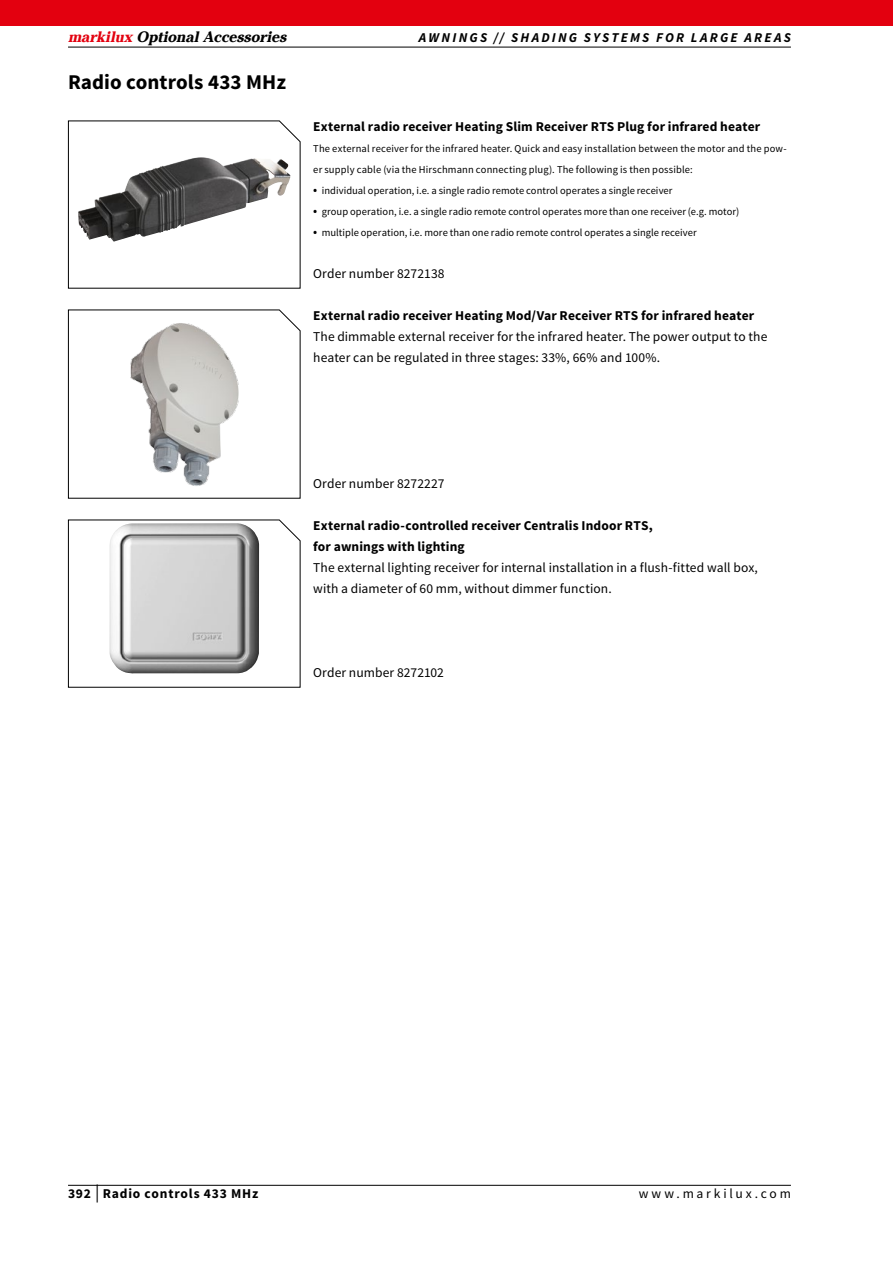
<style>
.page{position:relative;width:893px;height:1263px;background:#fff}
.page>*{position:absolute;margin:0;border:0;box-sizing:border-box;transform-origin:0 0}
.t1{font:700 21px "Source Sans Pro";letter-spacing:.005em;color:#000}
.t2{font:15px "markilux Header";letter-spacing:.005em;color:#000}
.t3{font:13.5px/21px "Source Sans Pro";letter-spacing:.005em;color:#000}
.t4{font:700 13.5px/21px "Source Sans Pro";letter-spacing:.01em;color:#000}
.t5{font:italic 700 13.5px "Source Sans Pro";letter-spacing:.165em;color:#000}
.t6{font:700 13.5px "Source Sans Pro";letter-spacing:.06em;color:#000}
.t7{font:13.5px "Source Sans Pro";letter-spacing:.21em;color:#000}
.t8{font:10.5px/21px "Source Sans Pro";letter-spacing:.01em;color:#000}
.s1{color:#e3000f}
.s2{font-size:13.5px}
.s3{font-weight:400;font-size:18px}
</style>
<div class="page">
<div style="left:0;top:0;width:893px;height:26px;background:#e3000f"></div>
<hr style="left:68px;top:47px;width:723px;height:1px;background:#000">
<hr style="left:68px;top:1185px;width:723px;height:1px;background:#000">
<svg style="left:68px;top:120px;width:233px;height:169px"></svg>
<svg style="left:68px;top:309px;width:233px;height:190px"></svg>
<svg style="left:68px;top:519px;width:233px;height:169px"></svg>
<h2 class="t2" style="left:68px;top:24px;width:220px"><span class="s1">markilux</span> Optional Accessories</h2>
<p class="t5" style="left:419px;top:29px;width:374px">AWNINGS // SHADING SYSTEMS FOR LARGE AREAS</p>
<h1 class="t1" style="left:68px;top:69px;width:220px">Radio controls 433 MHz</h1>
<p class="t4" style="left:313px;top:117px;width:448px">External radio receiver Heating Slim Receiver RTS Plug for infrared heater</p>
<p class="t8" style="left:313px;top:138px;width:475px">The external receiver for the infrared heater. Quick and easy installation between the motor and the pow&shy;er supply cable (via the Hirschmann connecting plug). The following is then possible:</p>
<p class="t8" style="left:313px;top:180px;width:361px"><span class="s2">•</span> individual operation, i.e. a single radio remote control operates a single receiver</p>
<p class="t8" style="left:313px;top:201px;width:427px"><span class="s2">•</span> group operation, i.e. a single radio remote control operates more than one receiver (e.g. motor)</p>
<p class="t8" style="left:313px;top:222px;width:385px"><span class="s2">•</span> multiple operation, i.e. more than one radio remote control operates a single receiver</p>
<p class="t3" style="left:313px;top:263px;width:133px">Order number 8272138</p>
<p class="t4" style="left:313px;top:306px;width:442px">External radio receiver Heating Mod/Var Receiver RTS for infrared heater</p>
<p class="t3" style="left:313px;top:326px;width:456px">The dimmable external receiver for the infrared heater. The power output to the heater can be regulated in three stages: 33%, 66% and 100%.</p>
<p class="t3" style="left:313px;top:473px;width:133px">Order number 8272227</p>
<p class="t4" style="left:313px;top:516px;width:341px">External radio-controlled receiver Centralis Indoor RTS, for awnings with lighting</p>
<p class="t3" style="left:313px;top:557px;width:446px">The external lighting receiver for internal installation in a flush-fitted wall box, with a diameter of 60 mm, without dimmer function.</p>
<p class="t3" style="left:313px;top:662px;width:132px">Order number 8272102</p>
<p class="t6" style="left:68px;top:1185px;width:192px">392 <span class="s3">|</span> Radio controls 433 MHz</p>
<p class="t7" style="left:639px;top:1185px;width:154px">www.markilux.com</p>
</div>
